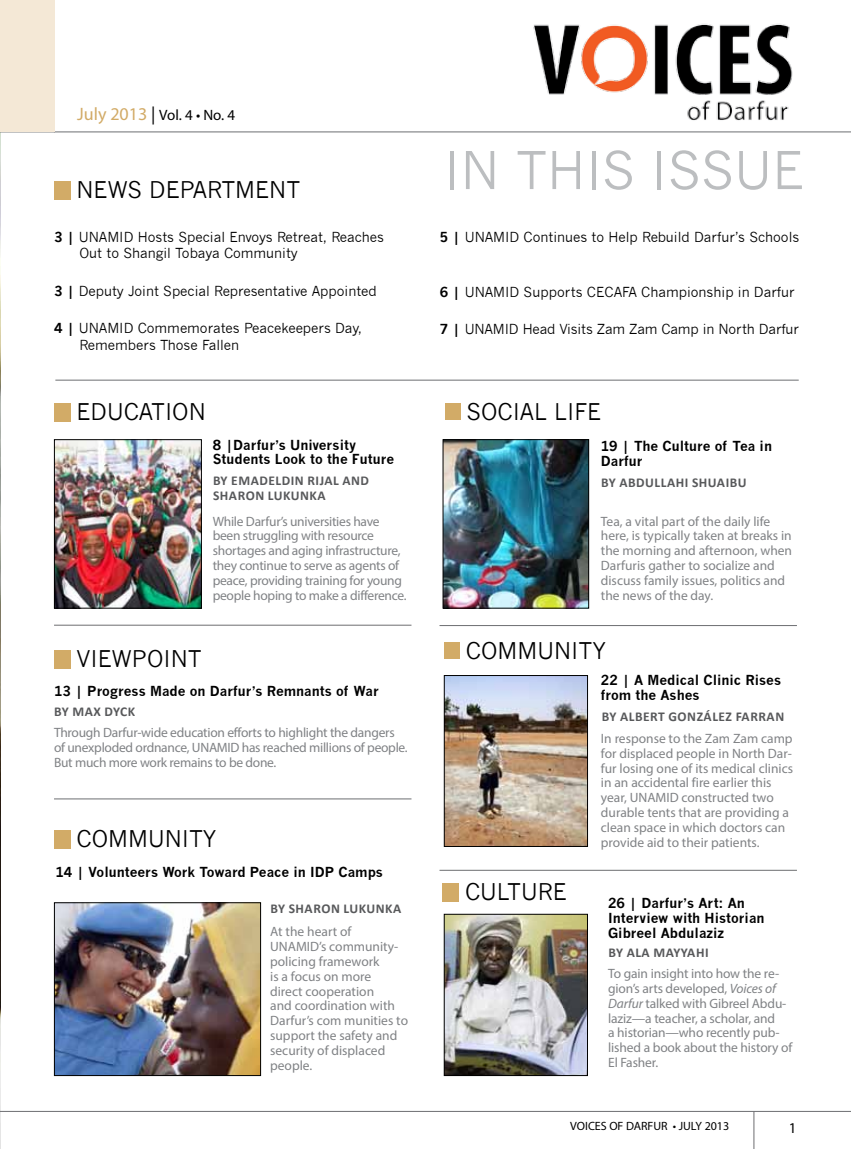
<style>
.page{position:relative;width:851px;height:1149px;background:#fff}
.page>*{position:absolute;margin:0;border:0;box-sizing:border-box;transform-origin:0 0}
.t1{font:51.3px "News Gothic";color:#bcbec0}
.t2{font:22.5px "News Gothic";color:#000}
.t3{font:15px "Myriad Pro";color:#000}
.t4{font:13.5px/14.9px "Myriad Pro";letter-spacing:-.005em;color:#808285}
.t5{font:13.5px/16.2px "News Gothic";color:#000}
.t6{font:700 13.5px/14.9px "News Gothic";color:#000}
.t7{font:700 13.5px "Calibri";letter-spacing:.03em;color:#58595b}
.t8{font:12px "Myriad Pro";color:#000}
.s1{font-size:18px;color:#d2ab67}
.s2{font-size:18px}
.s3{font-weight:700}
.s4{font-style:italic}
</style>
<div class="page">
<img style="left:0;top:132px;width:1px;height:1016px">
<hr style="left:753px;top:1111px;width:1px;height:37px;background:#6d6e71">
<hr style="left:0;top:1110px;width:850px;height:1px;background:#6d6e71">
<div style="left:54px;top:181px;width:16px;height:18px;background:#d2ab67"></div>
<hr style="left:54px;top:0;width:1px;height:132px;background:#6d6e71">
<hr style="left:0;top:131px;width:850px;height:1px;background:#6d6e71">
<div style="left:0;top:0;width:54px;height:131px;background:#f4e8d6"></div>
<div style="left:442px;top:882px;width:17px;height:19px;background:#d2ab67"></div>
<hr style="left:55px;top:379px;width:743px;height:1px;background:#6d6e71">
<img style="left:446px;top:915px;width:139px;height:158px">
<div style="left:444px;top:913px;width:143px;height:162px;border:1px solid #000"></div>
<img style="left:524px;top:24px;width:272px;height:108px">
<hr style="left:439px;top:869px;width:357px;height:1px;background:#6d6e71">
<hr style="left:54px;top:798px;width:357px;height:1px;background:#6d6e71">
<div style="left:54px;top:650px;width:16px;height:18px;background:#d2ab67"></div>
<div style="left:444px;top:403px;width:16px;height:16px;background:#d2ab67"></div>
<img style="left:444px;top:441px;width:143px;height:165px">
<div style="left:442px;top:439px;width:147px;height:169px;border:1px solid #000"></div>
<div style="left:444px;top:642px;width:16px;height:16px;background:#d2ab67"></div>
<img style="left:446px;top:677px;width:139px;height:167px">
<div style="left:444px;top:675px;width:143px;height:171px;border:1px solid #000"></div>
<hr style="left:439px;top:625px;width:357px;height:1px;background:#6d6e71">
<img style="left:56px;top:904px;width:203px;height:169px">
<div style="left:54px;top:902px;width:207px;height:173px;border:1px solid #000"></div>
<div style="left:54px;top:830px;width:16px;height:18px;background:#d2ab67"></div>
<hr style="left:54px;top:624px;width:357px;height:1px;background:#6d6e71">
<img style="left:56px;top:441px;width:144px;height:165px">
<div style="left:54px;top:439px;width:148px;height:169px;border:1px solid #000"></div>
<div style="left:54px;top:403px;width:16px;height:18px;background:#d2ab67"></div>
<p class="t3" style="left:77px;top:105px;width:159px"><span class="s1">July 2013</span> <span class="s2">|</span> Vol. 4 • No. 4</p>
<h2 class="t2" style="left:76px;top:177px;width:225px">NEWS DEPARTMENT</h2>
<p class="t5" style="left:79px;top:229px;width:306px;text-indent:-25px"><span class="s3">3 |</span> UNAMID Hosts Special Envoys Retreat, Reaches<br>Out to Shangil Tobaya Community</p>
<p class="t5" style="left:54px;top:283px;width:324px"><span class="s3">3 |</span> Deputy Joint Special Representative Appointed</p>
<p class="t5" style="left:79px;top:320px;width:284px;text-indent:-25px"><span class="s3">4 |</span> UNAMID Commemorates Peacekeepers Day,<br>Remembers Those Fallen</p>
<h2 class="t2" style="left:76px;top:398px;width:131px">EDUCATION</h2>
<p class="t6" style="left:213px;top:437px;width:183px">8 |Darfur’s University<br>Students Look to the Future</p>
<p class="t7" style="left:213px;top:472px;width:35px">BY EMADELDIN</p>
<p class="t7" style="left:307px;top:472px;width:45px">RIJAL AND</p>
<p class="t7" style="left:213px;top:487px;width:17px">SHARON</p>
<p class="t7" style="left:268px;top:487px;width:58px">LUKUN KA</p>
<p class="t4" style="left:213px;top:513px;width:195px">While Darfur’s universities have been struggling with resource shortages and aging infrastructure, they continue to serve as agents of peace, providing training for young people hoping to make a difference.</p>
<h2 class="t2" style="left:76px;top:645px;width:127px">VIEWPOINT</h2>
<p class="t6" style="left:54px;top:683px;width:326px">13 | Progress Made on Darfur’s Remnants of War</p>
<p class="t4" style="left:54px;top:725px;width:355px">Through Darfur-wide education efforts to highlight the dangers of unexploded ordnance, UNAMID has reached millions of people.<br>But much more work remains to be done.</p>
<p class="t7" style="left:54px;top:703px;width:83px">BY MAX DYCK</p>
<h2 class="t2" style="left:76px;top:825px;width:141px">COMMUNITY</h2>
<p class="t6" style="left:55px;top:864px;width:329px">14 | Volunteers Work Toward Peace in IDP Camps</p>
<p class="t7" style="left:270px;top:900px;width:35px">BY SHARON</p>
<p class="t7" style="left:343px;top:900px;width:58px">LUKUN KA</p>
<p class="t4" style="left:270px;top:923px;width:139px">At the heart of<br>UNAMID’s community&shy;policing framework<br>is a focus on more<br>direct cooperation<br>and coordination with<br>Darfur’s com munities to support the safety and security of displaced people.</p>
<h1 class="t1" style="left:444px;top:141px;width:362px">IN THIS ISSUE</h1>
<p class="t5" style="left:440px;top:229px;width:361px"><span class="s3">5 |</span> UNAMID Continues to Help Rebuild Darfur’s Schools</p>
<p class="t5" style="left:440px;top:283px;width:356px"><span class="s3">6 |</span> UNAMID Supports CECAFA Championship in Darfur</p>
<p class="t5" style="left:440px;top:321px;width:360px"><span class="s3">7 |</span> UNAMID Head Visits Zam Zam Camp in North Darfur</p>
<h2 class="t2" style="left:466px;top:398px;width:136px">SOCIAL LIFE</h2>
<p class="t6" style="left:600px;top:438px;width:173px">19 | The Culture of Tea in<br>Darfur</p>
<p class="t7" style="left:601px;top:474px;width:36px">BY ABDULLAHI</p>
<p class="t7" style="left:692px;top:474px;width:16px">SHUAIBU</p>
<p class="t4" style="left:600px;top:513px;width:193px">Tea, a vital part of the daily life here, is typically taken at breaks in the morning and afternoon, when<br>Darfuris gather to socialize and discuss family issues, politics and the news of the day.</p>
<h2 class="t2" style="left:466px;top:637px;width:141px">COMMUNITY</h2>
<p class="t6" style="left:601px;top:672px;width:182px">22 | A Medical Clinic Rises from the Ashes</p>
<p class="t7" style="left:601px;top:708px;width:35px">BY ALBERT</p>
<p class="t7" style="left:668px;top:708px;width:83px">GONZÁLEZ FARRAN</p>
<h2 class="t2" style="left:465px;top:878px;width:103px">CULTURE</h2>
<p class="t4" style="left:601px;top:730px;width:194px">In response to the Zam Zam camp for displaced people in North Dar&shy;fur losing one of its medical clinics in an accidental fire earlier this year, UNAMID constructed two durable tents that are providing a clean space in which doctors can provide aid to their patients.</p>
<p class="t6" style="left:608px;top:895px;width:158px">26 | Darfur’s Art: An<br>Interview with Historian<br>Gibreel Abdulaziz</p>
<p class="t7" style="left:608px;top:943px;width:27px">BY ALA</p>
<p class="t7" style="left:653px;top:943px;width:42px">MAYYAHI</p>
<p class="t4" style="left:608px;top:965px;width:186px">To gain insight into how the re&shy;gion’s arts developed, <span class="s4">Voices of<br>Darfur</span> talked with Gibreel Abdu&shy;laziz—a teacher, a scholar, and<br>a historian—who recently pub&shy;lished a book about the history of<br>El Fasher.</p>
<p class="t8" style="left:570px;top:1118px;width:161px">VOICES OF DARFUR • JULY 2013</p>
<p class="t3" style="left:788px;top:1117px;width:9px">1</p>
</div>
